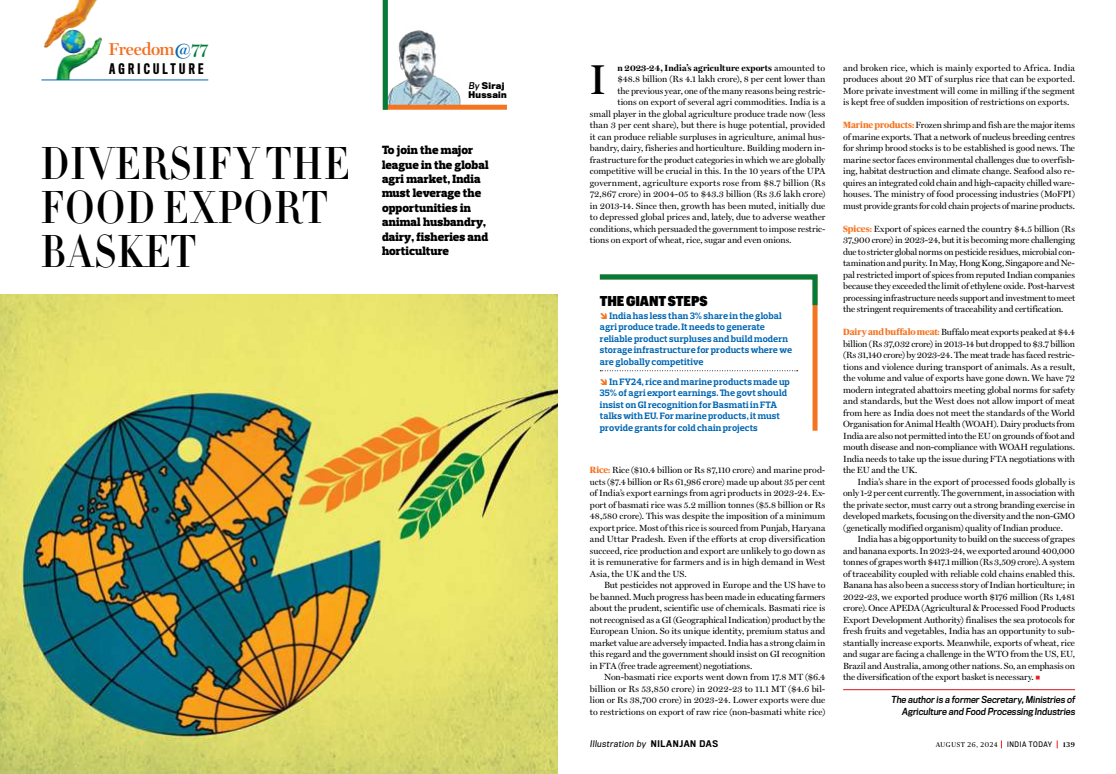
<style>
.page{position:relative;width:1116px;height:774px;background:#fff}
.page>*{position:absolute;margin:0;border:0;box-sizing:border-box;transform-origin:0 0}
.t1{font:500 45.2px/43.6px "HTF Didot M16";letter-spacing:.015em;color:#000;scale:.9 1}
.t2{font:600 42px "Miller Display";color:#000;scale:.9 1}
.t3{font:600 17.3px "Miller Display";letter-spacing:-.01em;color:#f36f21}
.t4{font:14px "Graphik Compact Super";letter-spacing:-.005em;color:#000}
.t5{font:500 13.5px "Titling Gothic FB Comp";letter-spacing:.24em;color:#000}
.t6{font:900 12.2px/14.4px "Prelo Slab";letter-spacing:.015em;color:#000}
.t7{font:700 9.5px/11.5px "Prelo Slab";letter-spacing:.005em;color:#0066b3}
.t8{font:9px/11.5px "Miller Display";color:#000;text-align:justify}
.t9{font:9px/12px "Titling Gothic FB Narrow Standard";color:#000;text-align:right}
.t10{font:700 9px "Miller Display";letter-spacing:.015em;color:#000}
.t11{font:700 8.6px "Titling Gothic FB Narrow";letter-spacing:.035em;color:#000}
.t12{font:8.5px "Titling Gothic FB Narrow";color:#000}
.t13{font:7px "Publico Headline";letter-spacing:.095em;color:#000}
.t14{font:7px "Titling Gothic FB Narrow";letter-spacing:.08em;color:#000}
.t15{font:500 7px "Publico Headline";color:#000}
.s1{color:#0066b3}
.s2{color:#007d3b}
.s3{font-family:"Titling Gothic FB Narrow Standard";font-weight:400}
.s4{font-weight:400}
.s5{font-family:"Publico Headline";font-weight:800;color:#f47421}
.s6{color:#ed1d24}
.s7{font-weight:500}
</style>
<div class="page">
<svg style="left:382px;top:0;width:125px;height:110px"></svg>
<div style="left:383px;top:0;width:5px;height:110px;background:#007d3b"></div>
<img style="left:0;top:294px;width:558px;height:480px">
<hr style="left:843px;top:690px;width:232px;height:1px;background:#d71920">
<img style="left:43px;top:0;width:63px;height:80px">
<hr style="left:41px;top:80px;width:167px;height:1px;background:#0066b3">
<svg style="left:599px;top:319px;width:219px;height:112px"></svg>
<svg style="left:599px;top:274px;width:219px;height:45px"></svg>
<svg style="left:601px;top:378px;width:6px;height:7px"></svg>
<h3 class="t3" style="left:109px;top:39px;width:101px">Freedom<span class="s1">@</span><span class="s2">77</span></h3>
<h3 class="t5" style="left:109px;top:61px;width:96px">AGRICULTURE</h3>
<p class="t11" style="left:468px;top:81px;width:37px"><span class="s3">By</span> Siraj</p>
<p class="t11" style="left:468px;top:90px;width:40px">Hussain</p>
<h1 class="t1" style="left:40px;top:140px;width:345px">DIVERSIFY THE<br>FOOD EXPORT<br>BASKET</h1>
<h3 class="t6" style="left:382px;top:143px;width:108px">To join the major league in the global agri market, India must leverage the opportunities in animal husbandry, dairy, fisheries and horticulture</h3>
<p class="t10" style="left:617px;top:62px;width:209px">n 2023-24, India’s agriculture exports <span class="s4">amounted to</span></p>
<p class="t8" style="left:617px;top:73px;width:209px">$48.8 billion (Rs 4.1 lakh crore), 8 per cent lower than</p>
<p class="t8" style="left:617px;top:85px;width:209px">the previous year, one of the many reasons being restric-</p>
<p class="t8" style="left:617px;top:96px;width:209px">tions on export of several agri commodities. India is a</p>
<p class="t8" style="left:590px;top:108px;width:237px">small player in the global agriculture produce trade now (less</p>
<p class="t8" style="left:590px;top:119px;width:237px">than 3 per cent share), but there is huge potential, provided</p>
<p class="t8" style="left:590px;top:131px;width:237px">it can produce reliable surpluses in agriculture, animal hus-</p>
<p class="t8" style="left:590px;top:142px;width:237px">bandry, dairy, fisheries and horticulture. Building modern in-</p>
<p class="t8" style="left:590px;top:154px;width:237px">frastructure for the product categories in which we are globally</p>
<p class="t8" style="left:590px;top:165px;width:237px">competitive will be crucial in this. In the 10 years of the UPA</p>
<p class="t8" style="left:590px;top:177px;width:237px">government, agriculture exports rose from $8.7 billion (Rs</p>
<p class="t8" style="left:590px;top:188px;width:237px">72,867 crore) in 2004-05 to $43.3 billion (Rs 3.6 lakh crore)</p>
<p class="t8" style="left:590px;top:200px;width:237px">in 2013-14. Since then, growth has been muted, initially due</p>
<p class="t8" style="left:590px;top:211px;width:237px">to depressed global prices and, lately, due to adverse weather</p>
<p class="t8" style="left:590px;top:223px;width:237px">conditions, which persuaded the government to impose restric-</p>
<p class="t8" style="left:590px;top:234px;width:203px">tions on export of wheat, rice, sugar and even onions.</p>
<h2 class="t2" style="left:590px;top:55px;width:19px">I</h2>
<p class="t8" style="left:843px;top:62px;width:233px">and broken rice, which is mainly exported to Africa. India produces about 20 MT of surplus rice that can be exported.<br>More private investment will come in milling if the segment is kept free of sudden imposition of restrictions on exports.</p>
<p class="t8" style="left:843px;top:119px;width:233px"><span class="s5">Marine products:</span> Frozen shrimp and fish are the major items of marine exports. That a network of nucleus breeding centres for shrimp brood stocks is to be established is good news. The marine sector faces environmental challenges due to overfish&shy;ing, habitat destruction and climate change. Seafood also re&shy;quires an integrated cold chain and high-capacity chilled ware&shy;houses. The ministry of food processing industries (MoFPI) must provide grants for cold chain projects of marine products.</p>
<p class="t8" style="left:843px;top:223px;width:233px"><span class="s5">Spices:</span> Export of spices earned the country $4.5 billion (Rs 37,900 crore) in 2023-24, but it is becoming more challenging due to stricter global norms on pesticide residues, microbial con&shy;tamination and purity. In May, Hong Kong, Singapore and Ne&shy;pal restricted import of spices from reputed Indian companies because they exceeded the limit of ethylene oxide. Post-harvest processing infrastructure needs support and investment to meet the stringent requirements of traceability and certification.</p>
<p class="t8" style="left:843px;top:326px;width:233px"><span class="s5">Dairy and buffalo meat:</span> Buffalo meat exports peaked at $4.4 billion (Rs 37,032 crore) in 2013-14 but dropped to $3.7 billion (Rs 31,140 crore) by 2023-24. The meat trade has faced restric&shy;tions and violence during transport of animals. As a result, the volume and value of exports have gone down. We have 72 modern integrated abattoirs meeting global norms for safety and standards, but the West does not allow import of meat from here as India does not meet the standards of the World Organisation for Animal Health (WOAH). Dairy products from India are also not permitted into the EU on grounds of foot and mouth disease and non-compliance with WOAH regulations.<br>India needs to take up the issue during FTA negotiations with the EU and the UK.</p>
<p class="t8" style="left:843px;top:476px;width:233px;text-indent:14px">India’s share in the export of processed foods globally is only 1-2 per cent currently. The government, in association with the private sector, must carry out a strong branding exercise in developed markets, focusing on the diversity and the non-GMO (genetically modified organism) quality of Indian produce.</p>
<p class="t8" style="left:843px;top:533px;width:233px;text-indent:14px">India has a big opportunity to build on the success of grapes and banana exports. In 2023-24, we exported around 400,000 tonnes of grapes worth $417.1 million (Rs 3,509 crore). A system of traceability coupled with reliable cold chains enabled this.<br>Banana has also been a success story of Indian horticulture; in 2022-23, we exported produce worth $176 million (Rs 1,481 crore). Once APEDA (Agricultural &amp; Processed Food Products Export Development Authority) finalises the sea protocols for fresh fruits and vegetables, India has an opportunity to sub&shy;stantially increase exports. Meanwhile, exports of wheat, rice and sugar are facing a challenge in the WTO from the US, EU, Brazil and Australia, among other nations. So, an emphasis on the diversification of the export basket is necessary. <span class="s6">■</span></p>
<p class="t9" style="left:891px;top:694px;width:187px">The author is a former Secretary,Ministries of<br>Agriculture and Food Processing Industries</p>
<h3 class="t4" style="left:600px;top:290px;width:109px">THE GIANT STEPS</h3>
<p class="t7" style="left:600px;top:310px;width:194px;text-indent:10px">India has less than 3% share in the global agri produce trade. It needs to generate reliable product surpluses and build modern storage infrastructure for products where we are globally competitive</p>
<p class="t7" style="left:600px;top:376px;width:192px;text-indent:10px">In FY24, rice and marine products made up 35% of agri export earnings. The govt should insist on GI recognition for Basmati in FTA talks with EU. For marine products, it must provide grants for cold chain projects</p>
<p class="t8" style="left:590px;top:464px;width:237px"><span class="s5">Rice:</span> Rice ($10.4 billion or Rs 87,110 crore) and marine prod&shy;ucts ($7.4 billion or Rs 61,986 crore) made up about 35 per cent of India’s export earnings from agri products in 2023-24. Ex&shy;port of basmati rice was 5.2 million tonnes ($5.8 billion or Rs 48,580 crore). This was despite the imposition of a minimum export price. Most of this rice is sourced from Punjab, Haryana and Uttar Pradesh. Even if the efforts at crop diversification succeed, rice production and export are unlikely to go down as it is remunerative for farmers and is in high demand in West Asia, the UK and the US.</p>
<p class="t8" style="left:590px;top:579px;width:237px;text-indent:14px">But pesticides not approved in Europe and the US have to be banned. Much progress has been made in educating farmers about the prudent, scientific use of chemicals. Basmati rice is not recognised as a GI (Geographical Indication) product by the European Union. So its unique identity, premium status and market value are adversely impacted. India has a strong claim in this regard and the government should insist on GI recognition in FTA (free trade agreement) negotiations.</p>
<p class="t8" style="left:590px;top:671px;width:237px;text-indent:14px">Non-basmati rice exports went down from 17.8 MT ($6.4 billion or Rs 53,850 crore) in 2022-23 to 11.1 MT ($4.6 bil&shy;lion or Rs 38,700 crore) in 2023-24. Lower exports were due to restrictions on export of raw rice (non-basmati white rice)</p>
<p class="t12" style="left:590px;top:739px;width:130px">Illustration by <span class="s7">N I LA N J A N D A S</span></p>
<p class="t13" style="left:936px;top:740px;width:64px">AUGUST 26, 2024</p>
<p class="t14" style="left:1007px;top:741px;width:46px">INDIA TODAY</p>
<p class="t15" style="left:1063px;top:740px;width:13px">139</p>
</div>
